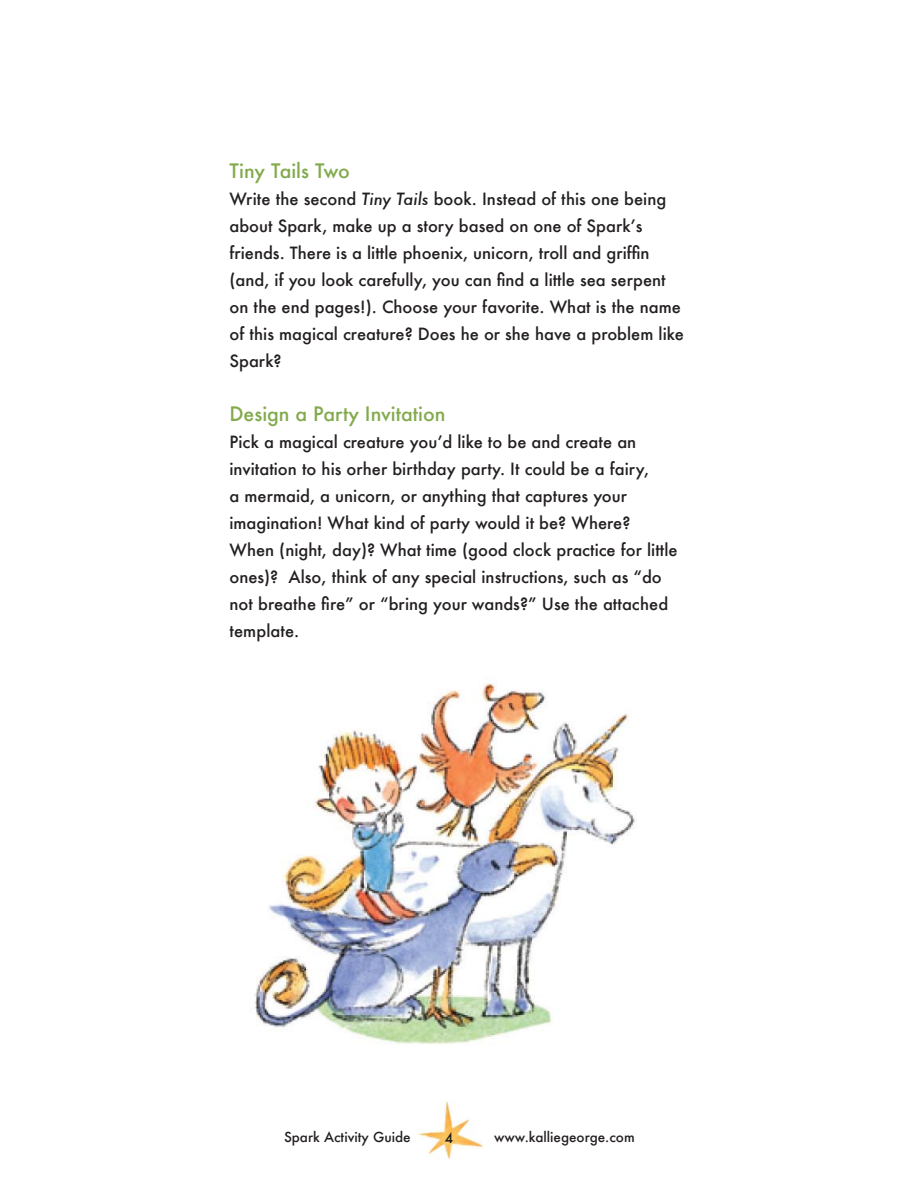
<style>
.page{position:relative;width:918px;height:1188px;background:#fff}
.page>*{position:absolute;margin:0;border:0;box-sizing:border-box;transform-origin:0 0}
.t1{font:500 19.5px "Futura";color:#82aa4c}
.t2{font:500 16.5px/27px "Futura";color:#231f20}
.t3{font:500 13.5px "Futura";color:#231f20}
.s1{font-style:italic}
</style>
<div class="page">
<img style="left:418px;top:1101px;width:65px;height:59px">
<img style="left:254px;top:683px;width:381px;height:362px">
<p class="t1" style="left:230px;top:158px;width:122px">Tiny Tails Two</p>
<p class="t2" style="left:230px;top:185px;width:456px">Write the second <span class="s1">Tiny Tails</span> book. Instead of this one being about Spark, make up a story based on one of Sparkʼs friends. There is a little phoenix, unicorn, troll and griffin (and, if you look carefully, you can find a little sea serpent on the end pages!). Choose your favorite. What is the name of this magical creature? Does he or she have a problem like Spark?</p>
<p class="t1" style="left:230px;top:401px;width:218px">Design a Party Invitation</p>
<p class="t2" style="left:230px;top:428px;width:450px">Pick a magical creature youʼd like to be and create an invitation to his orher birthday party. It could be a fairy,<br>a mermaid, a unicorn, or anything that captures your imagination! What kind of party would it be? Where?<br>When (night, day)? What time (good clock practice for little ones)? Also, think of any special instructions, such as “do not breathe fire” or “bring your wands?” Use the attached template.</p>
<p class="t3" style="left:284px;top:1128px;width:128px">Spark Activity Guide</p>
<p class="t3" style="left:494px;top:1128px;width:142px">www.kalliegeorge.com</p>
<p class="t3" style="left:445px;top:1129px;width:10px">4</p>
</div>
